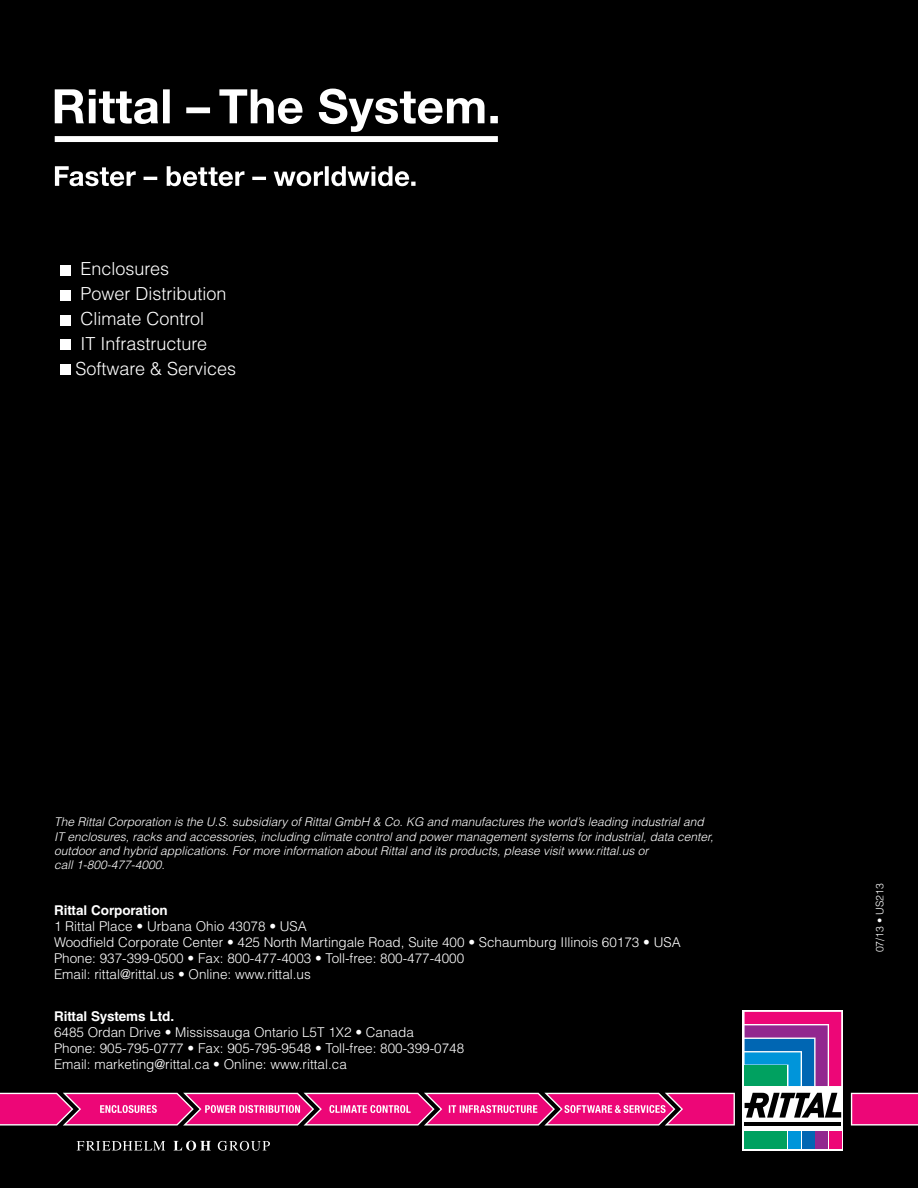
<style>
.page{position:relative;width:918px;height:1188px;background:#000}
.page>*{position:absolute;margin:0;border:0;box-sizing:border-box;transform-origin:0 0}
.t1{font:300 18px/24.9px "Helvetica LT Std";color:#fff}
.t2{font:300 13.5px/16.2px "Helvetica LT Std";color:#fff}
.t3{font:700 13.5px "Helvetica LT Std";color:#fff}
.t4{font:italic 300 12px/14.4px "Helvetica LT Std";color:#fff}
.t5{font:300 10.5px "Helvetica LT Std";color:#fff}
</style>
<div class="page">
<svg style="left:77px;top:1141px;width:193px;height:10px"></svg>
<svg style="left:743px;top:1010px;width:100px;height:140px;background:#f4f2f5"></svg>
<hr style="left:745px;top:1122px;width:96px;height:4px;background:#000">
<svg style="left:745px;top:1093px;width:96px;height:25px"></svg>
<div style="left:745px;top:1131px;width:42px;height:18px;background:#00a160"></div>
<div style="left:788px;top:1131px;width:13px;height:18px;background:#0095da"></div>
<div style="left:802px;top:1131px;width:12px;height:18px;background:#0066b3"></div>
<div style="left:816px;top:1131px;width:12px;height:18px;background:#92278f"></div>
<svg style="left:745px;top:1012px;width:96px;height:74px;background:#72579b"></svg>
<div style="left:829px;top:1131px;width:12px;height:18px;background:#ed0677"></div>
<svg style="left:851px;top:1093px;width:67px;height:33px;background:#eb1c81"></svg>
<svg style="left:0;top:1093px;width:735px;height:33px;background:#e12e85"></svg>
<svg style="left:55px;top:89px;width:443px;height:97px"></svg>
<div style="left:60px;top:265px;width:10px;height:10px;background:#fff"></div>
<div style="left:60px;top:290px;width:10px;height:10px;background:#fff"></div>
<div style="left:60px;top:315px;width:10px;height:10px;background:#fff"></div>
<div style="left:60px;top:340px;width:10px;height:10px;background:#fff"></div>
<div style="left:60px;top:365px;width:10px;height:10px;background:#fff"></div>
<h1 class="t1" style="left:76px;top:256px;width:162px">Enclosures<br>Power Distribution<br>Climate Control<br>IT Infrastructure<br>Software &amp; Services</h1>
<p class="t4" style="left:54px;top:815px;width:661px">The Rittal Corporation is the U.S. subsidiary of Rittal GmbH &amp; Co. KG and manufactures the world’s leading industrial and IT enclosures, racks and accessories, including climate control and power management systems for industrial, data center, outdoor and hybrid applications. For more information about Rittal and its products, please visit www.rittal.us or<br>call 1-800-477-4000.</p>
<p class="t3" style="left:54px;top:902px;width:115px">Rittal Corporation</p>
<p class="t2" style="left:54px;top:918px;width:628px">1 Rittal Place • Urbana Ohio 43078 • USA<br>Woodfield Corporate Center • 425 North Martingale Road, Suite 400 • Schaumburg Illinois 60173 • USA Phone: 937-399-0500 • Fax: 800-477-4003 • Toll-free: 800-477-4000<br>Email: rittal@rittal.us • Online: www.rittal.us</p>
<p class="t3" style="left:54px;top:1008px;width:122px">Rittal Systems Ltd.</p>
<p class="t2" style="left:54px;top:1024px;width:412px">6485 Ordan Drive • Mississauga Ontario L5T 1X2 • Canada<br>Phone: 905-795-0777 • Fax: 905-795-9548 • Toll-free: 800-399-0748<br>Email: marketing@rittal.ca • Online: www.rittal.ca</p>
<p class="t5" style="left:873px;top:952px;width:70px;rotate:-90deg">07/13 • US213</p>
</div>
